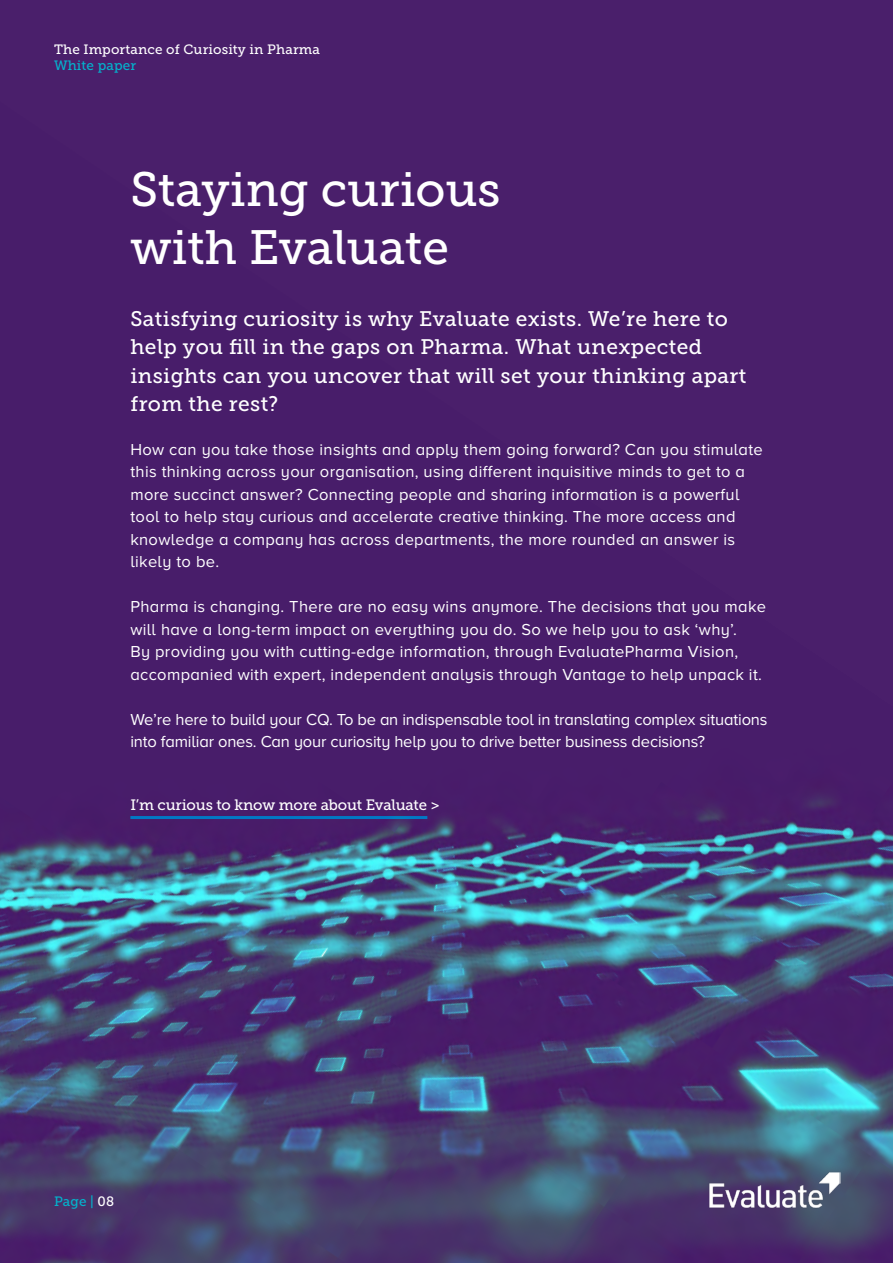
<style>
.page{position:relative;width:893px;height:1263px;background:#4a1f6b}
.page>*{position:absolute;margin:0;border:0;box-sizing:border-box;transform-origin:0 0}
.t1{font:48px/57.6px "Museo Slab 500";color:#fff}
.t2{font:21px/28.5px "Museo Slab 500";letter-spacing:.02em;color:#fff}
.t3{font:16.5px/22.5px "Proxima Nova A";letter-spacing:.02em;color:#fff}
.t4{font:16.5px/22.5px "Proxima Nova A";letter-spacing:-.01em;color:#fff}
.t5{font:15px "Museo Slab 500";letter-spacing:-.01em;color:#fff}
.t6{font:13.5px "Museo Slab 500";letter-spacing:.01em;color:#fff}
.t7{font:13.5px "Museo Slab 500";letter-spacing:.01em;color:#03b3cd}
.s1{color:#fff}
</style>
<div class="page">
<img style="left:0;top:797px;width:893px;height:466px">
<img style="left:709px;top:1172px;width:131px;height:36px">
<hr style="left:130px;top:816px;width:297px;height:3px;background:#03b3cd">
<p class="t6" style="left:54px;top:41px;width:267px">The Importance of Curiosity in Pharma</p>
<p class="t7" style="left:54px;top:58px;width:84px">White paper</p>
<h1 class="t1" style="left:130px;top:161px;width:372px">Staying curious with Evaluate</h1>
<p class="t2" style="left:130px;top:304px;width:617px">Satisfying curiosity is why Evaluate exists. We’re here to help you fill in the gaps on Pharma. What unexpected insights can you uncover that will set your thinking apart from the rest?</p>
<p class="t3" style="left:130px;top:438px;width:634px">How can you take those insights and apply them going forward? Can you stimulate this thinking across your organisation, using different inquisitive minds to get to a more succinct answer? Connecting people and sharing information is a powerful tool to help stay curious and accelerate creative thinking. The more access and knowledge a company has across departments, the more rounded an answer is likely to be.</p>
<p class="t3" style="left:130px;top:595px;width:637px">Pharma is changing. There are no easy wins anymore. The decisions that you make will have a long-term impact on everything you do. So we help you to ask ‘why’.<br>By providing you with cutting-edge information, through EvaluatePharma Vision, accompanied with expert, independent analysis through Vantage to help unpack it.</p>
<p class="t4" style="left:130px;top:708px;width:639px">We’re here to build your CQ. To be an indispensable tool in translating complex situations into familiar ones. Can your curiosity help you to drive better business decisions?</p>
<p class="t5" style="left:130px;top:797px;width:311px">I’m curious to know more about Evaluate &gt;</p>
<p class="t7" style="left:54px;top:1194px;width:62px">Page | <span class="s1">08</span></p>
</div>
